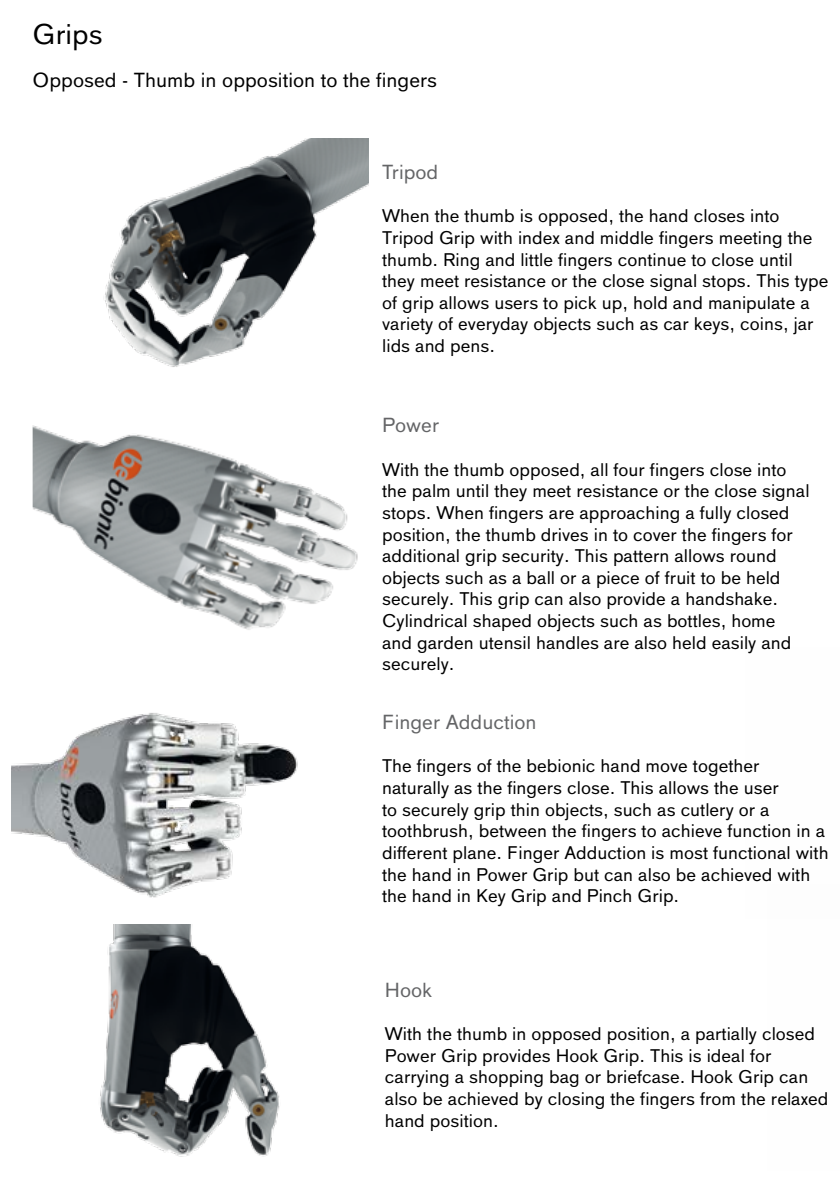
<style>
.page{position:relative;width:840px;height:1191px;background:#fff}
.page>*{position:absolute;margin:0;border:0;box-sizing:border-box;transform-origin:0 0}
.t1{font:28px "OBO Sans";color:#000}
.t2{font:20px "OBO Sans";color:#000}
.t3{font:20px "OBO Sans";color:#646567}
.t4{font:18px/21.6px "OBO Sans";color:#000}
</style>
<div class="page">
<img style="left:33px;top:425px;width:325px;height:205px">
<img style="left:105px;top:138px;width:263px;height:229px">
<img style="left:100px;top:935px;width:180px;height:222px">
<img style="left:11px;top:713px;width:287px;height:222px">
<h1 class="t1" style="left:33px;top:18px;width:71px">Grips</h1>
<p class="t2" style="left:33px;top:68px;width:406px">Opposed - Thumb in opposition to the fingers</p>
<p class="t3" style="left:382px;top:161px;width:58px">Tripod</p>
<p class="t4" style="left:382px;top:205px;width:447px">When the thumb is opposed, the hand closes into Tripod Grip with index and middle fingers meeting the thumb. Ring and little fingers continue to close until they meet resistance or the close signal stops. This type of grip allows users to pick up, hold and manipulate a variety of everyday objects such as car keys, coins, jar lids and pens.</p>
<p class="t3" style="left:382px;top:414px;width:58px">Power</p>
<p class="t4" style="left:382px;top:458px;width:428px">With the thumb opposed, all four fingers close into the palm until they meet resistance or the close signal stops. When fingers are approaching a fully closed position, the thumb drives in to cover the fingers for additional grip security. This pattern allows round objects such as a ball or a piece of fruit to be held securely. This grip can also provide a handshake.<br>Cylindrical shaped objects such as bottles, home and garden utensil handles are also held easily and securely.</p>
<p class="t3" style="left:382px;top:710px;width:156px">Finger Adduction</p>
<p class="t4" style="left:382px;top:755px;width:447px">The fingers of the bebionic hand move together naturally as the fingers close. This allows the user<br>to securely grip thin objects, such as cutlery or a toothbrush, between the fingers to achieve function in a different plane. Finger Adduction is most functional with the hand in Power Grip but can also be achieved with the hand in Key Grip and Pinch Grip.</p>
<p class="t3" style="left:384px;top:978px;width:49px">Hook</p>
<p class="t4" style="left:384px;top:1023px;width:445px">With the thumb in opposed position, a partially closed Power Grip provides Hook Grip. This is ideal for carrying a shopping bag or briefcase. Hook Grip can also be achieved by closing the fingers from the relaxed hand position.</p>
</div>
